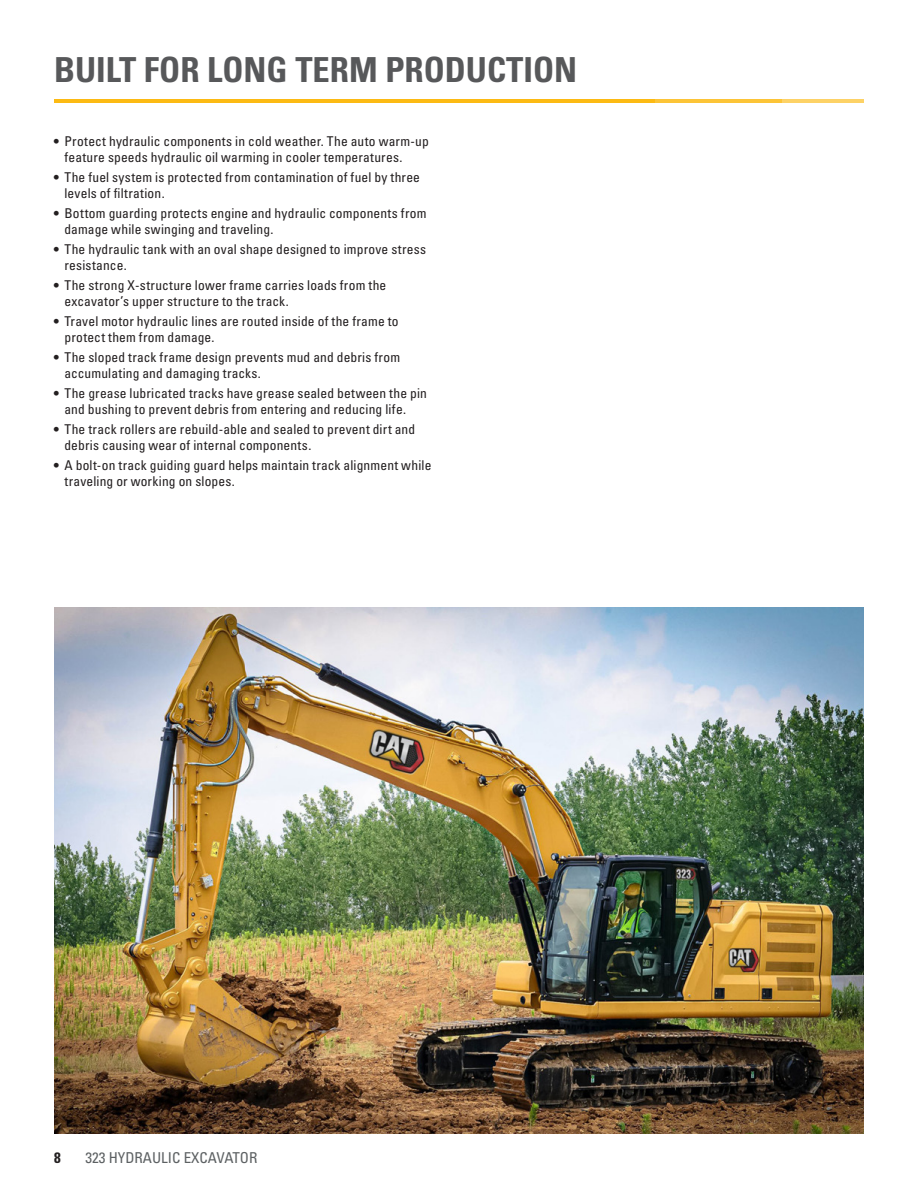
<style>
.page{position:relative;width:918px;height:1188px;background:#fff}
.page>*{position:absolute;margin:0;border:0;box-sizing:border-box;transform-origin:0 0}
.t1{font:34.5px "Univers LTCYR 67 Bold Cond";color:#57585a}
.t2{font:condensed 15px "Univers LTCYR 57";color:#5d6163}
.t3{font:15px "Univers LTCYR 67 Bold Cond";color:#231f20}
.t4{font:condensed 13.5px/16.5px "Univers LTCYR 57";letter-spacing:.01em;color:#231f20}
</style>
<div class="page">
<hr style="left:54px;top:99px;width:601px;height:4px;background:#fcba13">
<hr style="left:654px;top:99px;width:128px;height:4px;background:#fcc437">
<hr style="left:782px;top:99px;width:81px;height:4px;background:#fdd266">
<img style="left:54px;top:608px;width:809px;height:526px">
<h1 class="t1" style="left:54px;top:48px;width:525px">BUILT FOR LONG TERM PRODUCTION</h1>
<p class="t4" style="left:65px;top:132px;width:366px;text-indent:-11px">• Protect hydraulic components in cold weather. The auto warm-up feature speeds hydraulic oil warming in cooler temperatures.</p>
<p class="t4" style="left:65px;top:168px;width:357px;text-indent:-11px">• The fuel system is protected from contamination of fuel by three levels of filtration.</p>
<p class="t4" style="left:65px;top:204px;width:364px;text-indent:-11px">• Bottom guarding protects engine and hydraulic components from damage while swinging and traveling.</p>
<p class="t4" style="left:65px;top:240px;width:363px;text-indent:-11px">• The hydraulic tank with an oval shape designed to improve stress resistance.</p>
<p class="t4" style="left:65px;top:276px;width:323px;text-indent:-11px">• The strong X-structure lower frame carries loads from the excavator’s upper structure to the track.</p>
<p class="t4" style="left:65px;top:312px;width:336px;text-indent:-11px">• Travel motor hydraulic lines are routed inside of the frame to protect them from damage.</p>
<p class="t4" style="left:65px;top:348px;width:337px;text-indent:-11px">• The sloped track frame design prevents mud and debris from accumulating and damaging tracks.</p>
<p class="t4" style="left:65px;top:384px;width:364px;text-indent:-11px">• The grease lubricated tracks have grease sealed between the pin and bushing to prevent debris from entering and reducing life.</p>
<p class="t4" style="left:65px;top:420px;width:352px;text-indent:-11px">• The track rollers are rebuild-able and sealed to prevent dirt and debris causing wear of internal components.</p>
<p class="t4" style="left:65px;top:456px;width:368px;text-indent:-11px">• A bolt-on track guiding guard helps maintain track alignment while traveling or working on slopes.</p>
<p class="t3" style="left:54px;top:1148px;width:8px">8</p>
<p class="t2" style="left:86px;top:1148px;width:173px">323 HYDRAULIC EXCAVATOR</p>
</div>
